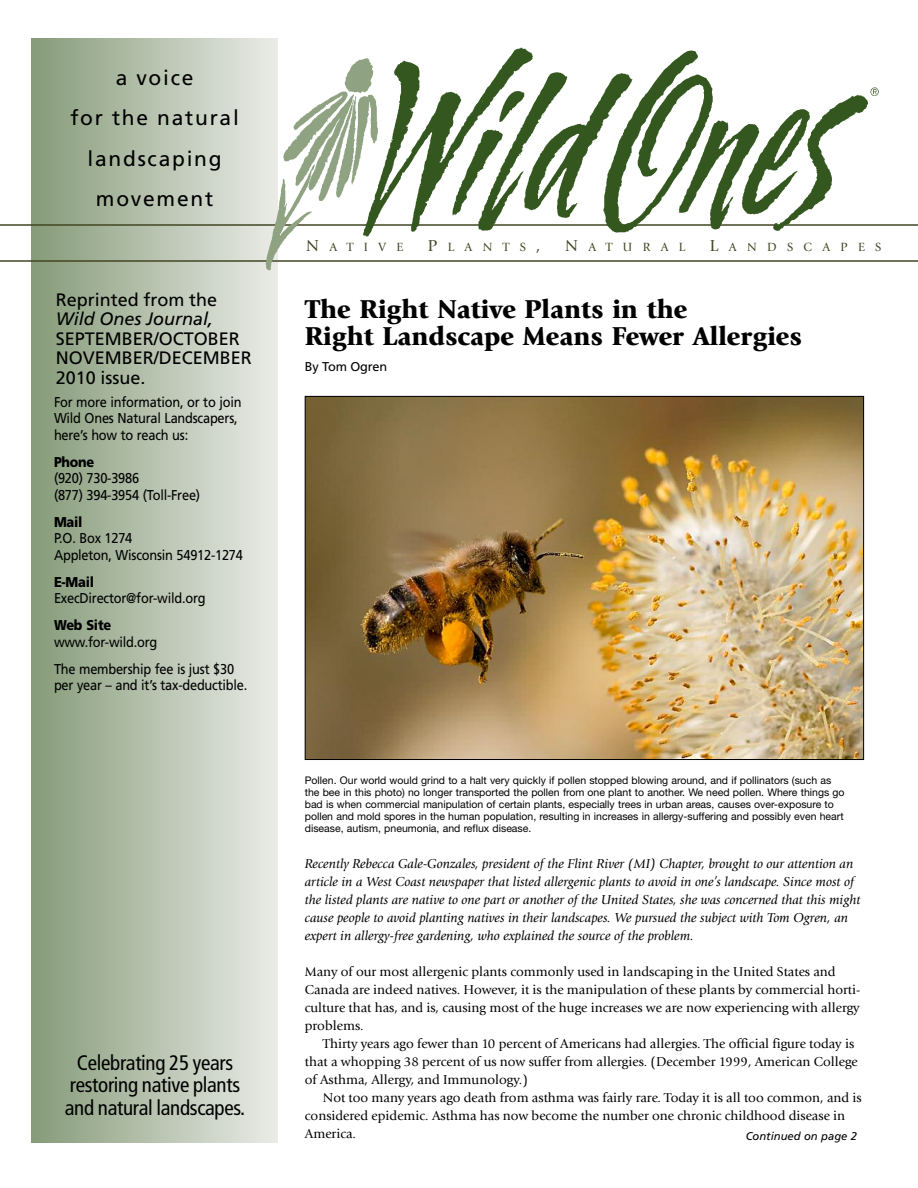
<style>
.page{position:relative;width:918px;height:1188px;background:#fff}
.page>*{position:absolute;margin:0;border:0;box-sizing:border-box;transform-origin:0 0}
.t1{font:900 27px/27px "Giovanni";color:#000}
.t2{font:condensed 21px/22.5px "Frutiger";letter-spacing:-.015em;color:#000;text-align:center}
.t3{font:21px/40.5px "Frutiger";letter-spacing:.085em;color:#000;text-align:center}
.t4{font:18px/19.5px "Frutiger";color:#000}
.t5{font:italic 18px "Frutiger";color:#000}
.t6{font:14.25px/16.5px "Frutiger";letter-spacing:-.015em;color:#000;scale:.9 1}
.t7{font:900 14.25px "Frutiger";letter-spacing:-.02em;color:#000;scale:.9 1}
.t8{font:13.5px/18px "Giovanni";color:#000}
.t9{font:italic 13.5px/18px "Giovanni";color:#000}
.t10{font:12.75px "Frutiger";letter-spacing:-.015em;color:#000}
.t11{font:12.3px "Giovanni";letter-spacing:.835em;color:#424622}
.t12{font:italic 11.25px "Frutiger";color:#000}
.t13{font:10.5px/12px "Helvetica Neue";color:#000}
.s1{font-size:16.5px}
</style>
<div class="page">
<div style="left:32px;top:39px;width:246px;height:1104px;background:linear-gradient(to right,#859b79,#eaebe7)"></div>
<hr style="left:0;top:224px;width:918px;height:2px;background:#424622">
<hr style="left:0;top:260px;width:918px;height:2px;background:#424622">
<img style="left:379px;top:48px;width:503px;height:185px">
<img style="left:266px;top:58px;width:113px;height:213px">
<img style="left:307px;top:398px;width:555px;height:360px">
<h2 class="t3" style="left:70px;top:59px;width:170px">a voice<br>for the natural landscaping movement</h2>
<h3 class="t4" style="left:56px;top:291px;width:163px">Reprinted from the</h3>
<h3 class="t5" style="left:56px;top:312px;width:159px">Wild Ones Journal,</h3>
<h3 class="t4" style="left:56px;top:330px;width:197px">SEPTEMBER/OCTOBER<br>NOVEMBER/DECEMBER<br>2010 issue.</h3>
<p class="t6" style="left:54px;top:395px;width:210px">For more information, or to join<br>Wild Ones Natural Landscapers, here’s how to reach us:</p>
<p class="t7" style="left:54px;top:456px;width:46px">Phone</p>
<p class="t6" style="left:54px;top:471px;width:164px">(920) 730-3986<br>(877) 394-3954 (Toll-Free)</p>
<p class="t7" style="left:54px;top:516px;width:33px">Mail</p>
<p class="t6" style="left:54px;top:531px;width:212px">P.O. Box 1274<br>Appleton, Wisconsin 54912-1274</p>
<p class="t7" style="left:54px;top:576px;width:46px">E-Mail</p>
<p class="t6" style="left:54px;top:591px;width:170px">ExecDirector@for-wild.org</p>
<p class="t7" style="left:54px;top:619px;width:65px">Web Site</p>
<p class="t6" style="left:54px;top:629px;width:202px;line-height:27px">www.for-wild.org<br>The membership fee is just $30</p>
<p class="t6" style="left:54px;top:678px;width:216px">per year – and it’s tax-deductible.</p>
<h2 class="t2" style="left:65px;top:1053px;width:182px">Celebrating 25 years restoring native plants and natural landscapes.</h2>
<p class="t11" style="left:306px;top:242px;width:98px"><span class="s1">N</span>ATIVE</p>
<p class="t11" style="left:428px;top:242px;width:114px"><span class="s1">P</span>LANTS<span class="s1">,</span></p>
<p class="t11" style="left:565px;top:242px;width:121px"><span class="s1">N</span>ATURAL</p>
<p class="t11" style="left:710px;top:242px;width:173px"><span class="s1">L</span>ANDSCAPES</p>
<h1 class="t1" style="left:305px;top:298px;width:499px">The Right Native Plants in the<br>Right Landscape Means Fewer Allergies</h1>
<p class="t10" style="left:305px;top:362px;width:84px">By Tom Ogren</p>
<p class="t13" style="left:305px;top:775px;width:541px">Pollen. Our world would grind to a halt very quickly if pollen stopped blowing around, and if pollinators (such as the bee in this photo) no longer transported the pollen from one plant to another. We need pollen. Where things go bad is when commercial manipulation of certain plants, especially trees in urban areas, causes over-exposure to pollen and mold spores in the human population, resulting in increases in allergy-suffering and possibly even heart disease, autism, pneumonia, and reflux disease.</p>
<p class="t9" style="left:305px;top:856px;width:557px">Recently Rebecca Gale-Gonzales, president of the Flint River (MI) Chapter, brought to our attention an article in a West Coast newspaper that listed allergenic plants to avoid in one’s landscape. Since most of the listed plants are native to one part or another of the United States, she was concerned that this might cause people to avoid planting natives in their landscapes. We pursued the subject with Tom Ogren, an expert in allergy-free gardening, who explained the source of the problem.</p>
<p class="t8" style="left:305px;top:964px;width:557px">Many of our most allergenic plants commonly used in landscaping in the United States and Canada are indeed natives. However, it is the manipulation of these plants by commercial horti&shy;culture that has, and is, causing most of the huge increases we are now experiencing with allergy problems.</p>
<p class="t8" style="left:305px;top:1036px;width:554px;text-indent:18px">Thirty years ago fewer than 10 percent of Americans had allergies. The official figure today is that a whopping 38 percent of us now suffer from allergies. (December 1999, American College of Asthma, Allergy, and Immunology.)</p>
<p class="t8" style="left:305px;top:1090px;width:558px;text-indent:18px">Not too many years ago death from asthma was fairly rare. Today it is all too common, and is considered epidemic. Asthma has now become the number one chronic childhood disease in<br>America.</p>
<p class="t12" style="left:746px;top:1132px;width:113px">Continued on page 2</p>
</div>
